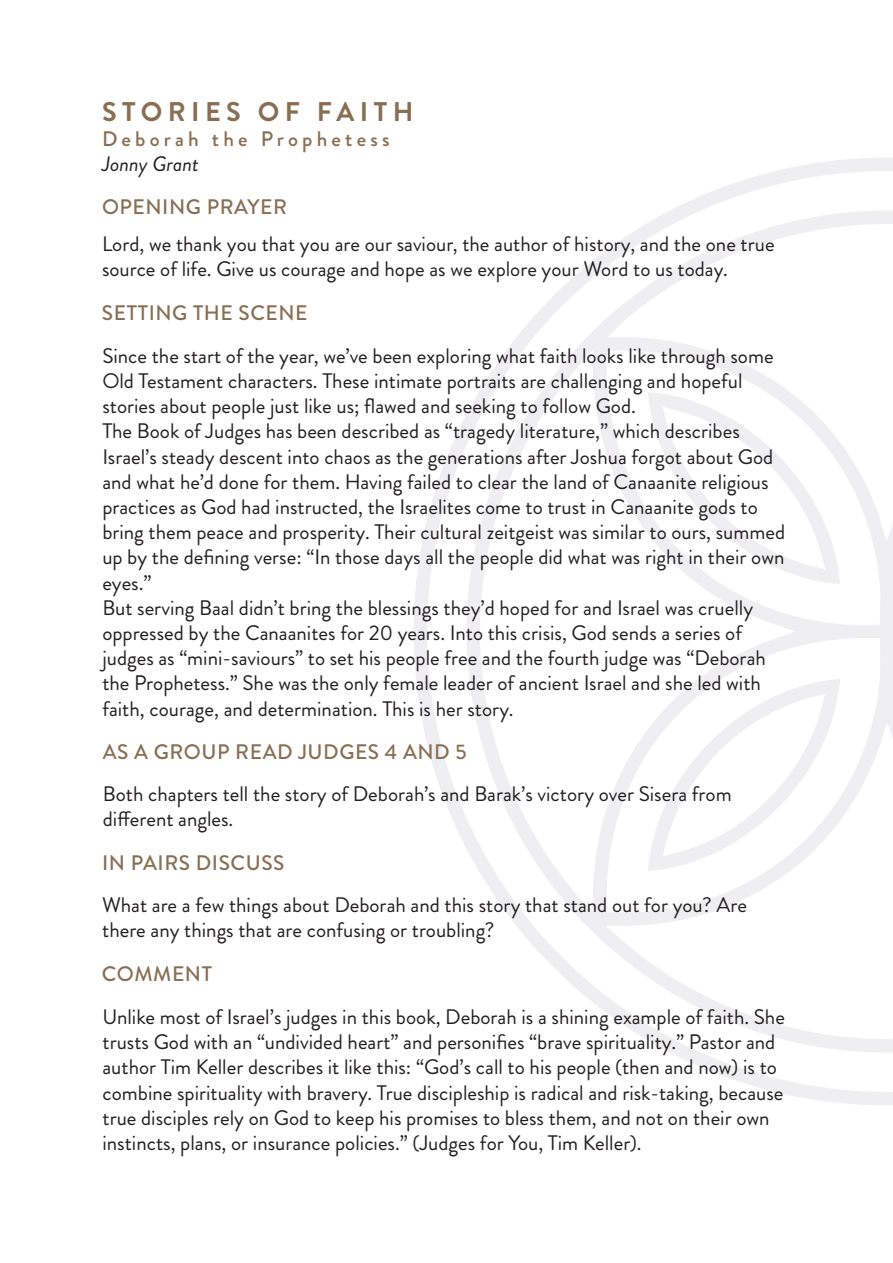
<style>
.page{position:relative;width:893px;height:1263px;background:#fff}
.page>*{position:absolute;margin:0;border:0;box-sizing:border-box;transform-origin:0 0}
.t1{font:700 27px "Brandon Grotesque";letter-spacing:.2em;color:#896e53}
.t2{font:21px/25.2px "Brandon Grotesque";color:#231f20}
.t3{font:500 21px "Brandon Grotesque";letter-spacing:.025em;color:#896e53}
.t4{font:500 21px "Brandon Grotesque";letter-spacing:.2em;color:#896e53}
.t5{font:italic 21px "Brandon Grotesque";color:#231f20}
</style>
<div class="page">
<svg style="left:414px;top:158px;width:479px;height:947px"></svg>
<p class="t1" style="left:102px;top:93px;width:313px">STORIES OF FAITH</p>
<p class="t4" style="left:102px;top:124px;width:289px">Deborah the Prophetess</p>
<p class="t5" style="left:102px;top:150px;width:98px">Jonny Grant</p>
<p class="t3" style="left:102px;top:193px;width:186px">OPENING PRAYER</p>
<p class="t2" style="left:102px;top:232px;width:674px">Lord, we thank you that you are our saviour, the author of history, and the one true source of life. Give us courage and hope as we explore your Word to us today.</p>
<p class="t3" style="left:102px;top:298px;width:207px">SETTING THE SCENE</p>
<p class="t2" style="left:102px;top:343px;width:673px">Since the start of the year, we’ve been exploring what faith looks like through some<br>Old Testament characters. These intimate portraits are challenging and hopeful stories about people just like us; flawed and seeking to follow God.</p>
<p class="t2" style="left:102px;top:419px;width:684px">The Book of Judges has been described as “tragedy literature,” which describes Israel’s steady descent into chaos as the generations after Joshua forgot about God and what he’d done for them. Having failed to clear the land of Canaanite religious practices as God had instructed, the Israelites come to trust in Canaanite gods to bring them peace and prosperity. Their cultural zeitgeist was similar to ours, summed up by the defining verse: “In those days all the people did what was right in their own eyes.”</p>
<p class="t2" style="left:102px;top:595px;width:665px">But serving Baal didn’t bring the blessings they’d hoped for and Israel was cruelly oppressed by the Canaanites for 20 years. Into this crisis, God sends a series of judges as “mini-saviours” to set his people free and the fourth judge was “Deborah the Prophetess.” She was the only female leader of ancient Israel and she led with faith, courage, and determination. This is her story.</p>
<p class="t3" style="left:103px;top:737px;width:365px">AS A GROUP READ JUDGES 4 AND 5</p>
<p class="t2" style="left:103px;top:782px;width:630px">Both chapters tell the story of Deborah’s and Barak’s victory over Sisera from different angles.</p>
<p class="t3" style="left:102px;top:848px;width:184px">IN PAIRS DISCUSS</p>
<p class="t2" style="left:102px;top:892px;width:646px">What are a few things about Deborah and this story that stand out for you? Are there any things that are confusing or troubling?</p>
<p class="t3" style="left:102px;top:959px;width:112px">COMMENT</p>
<p class="t2" style="left:102px;top:1004px;width:684px">Unlike most of Israel’s judges in this book, Deborah is a shining example of faith. She trusts God with an “undivided heart” and personifies “brave spirituality.” Pastor and author Tim Keller describes it like this: “God’s call to his people (then and now) is to combine spirituality with bravery. True discipleship is radical and risk-taking, because true disciples rely on God to keep his promises to bless them, and not on their own instincts, plans, or insurance policies.” (Judges for You, Tim Keller).</p>
</div>
